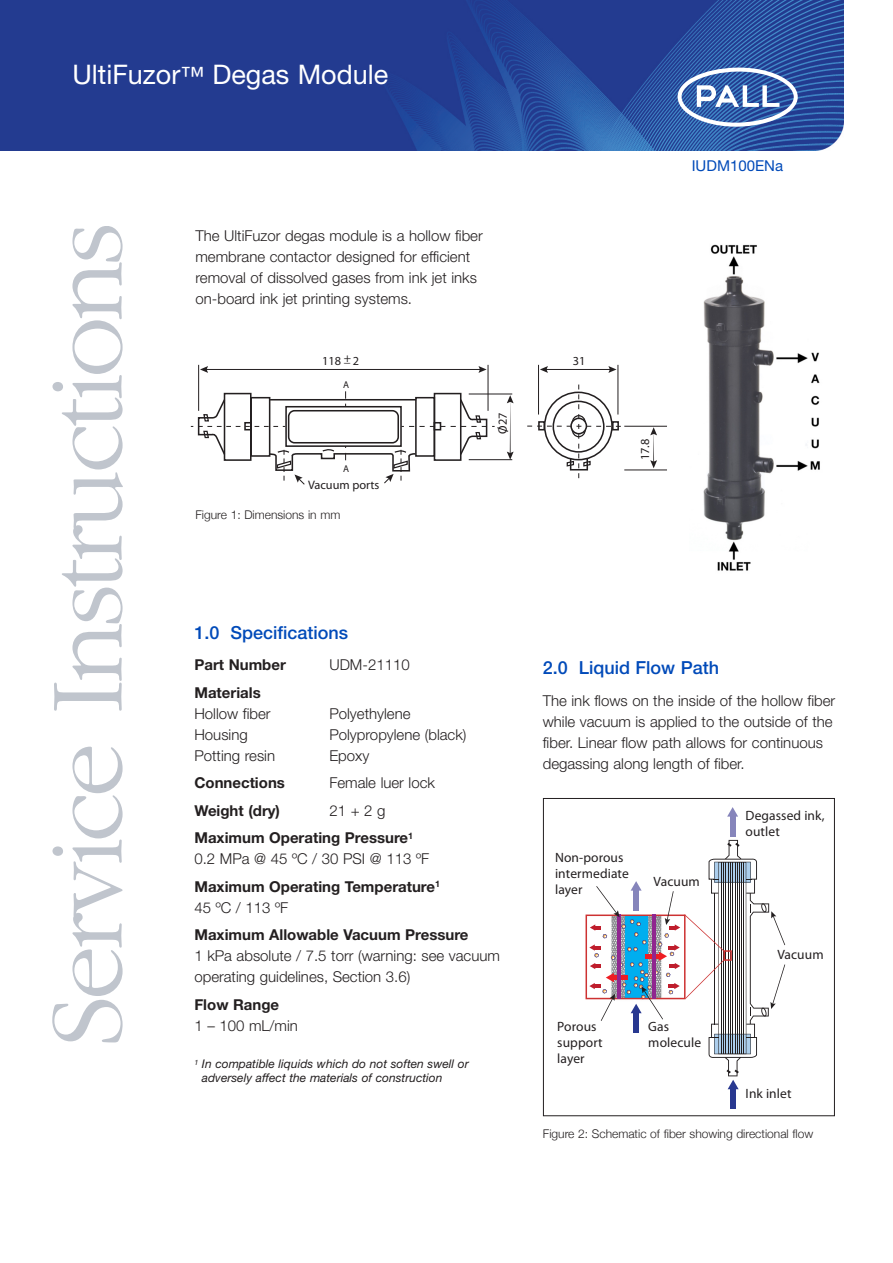
<style>
.page{position:relative;width:893px;height:1263px;background:#fff}
.page>*{position:absolute;margin:0;border:0;box-sizing:border-box;transform-origin:0 0}
.t1{font:27px "Helvetica Neue LT Std";color:#fff}
.t2{font:500 18px "Helvetica Neue LT Std";color:#004ab9}
.t3{font:300 15px/21px "Helvetica Neue LT Std";color:#231f20}
.t4{font:700 15px/27.5px "Helvetica Neue LT Std";color:#231f20}
.t5{font:15px "Helvetica Neue LT Std";color:#004ab9}
.t6{font:13.5px/16.2px "Myriad Pro";letter-spacing:.01em;color:#231f20}
.t7{font:12.3px "Myriad Pro";color:#231f20}
.t8{font:italic 12px/13.5px "Helvetica Neue LT Std";color:#231f20}
.t9{font:300 12px "Helvetica Neue";color:#231f20}
.t10{font:9.9px "Myriad Pro";color:#231f20}
.s1{font-size:24px}
.s2{font-weight:300}
</style>
<div class="page">
<img style="left:703px;top:244px;width:117px;height:327px">
<svg style="left:52px;top:747px;width:71px;height:295px"></svg>
<hr style="left:538px;top:365px;width:1px;height:49px;background:#231f20">
<hr style="left:617px;top:365px;width:1px;height:49px;background:#231f20">
<hr style="left:653px;top:433px;width:1px;height:30px;background:#231f20">
<svg style="left:650px;top:460px;width:7px;height:8px"></svg>
<svg style="left:650px;top:427px;width:7px;height:8px"></svg>
<hr style="left:624px;top:426px;width:43px;height:1px;background:#231f20">
<hr style="left:624px;top:469px;width:43px;height:1px;background:#231f20">
<hr style="left:545px;top:369px;width:66px;height:1px;background:#231f20">
<svg style="left:540px;top:366px;width:8px;height:7px"></svg>
<svg style="left:608px;top:366px;width:8px;height:7px"></svg>
<svg style="left:191px;top:364px;width:323px;height:121px"></svg>
<svg style="left:527px;top:385px;width:94px;height:94px"></svg>
<svg style="left:288px;top:409px;width:111px;height:35px"></svg>
<div style="left:285px;top:406px;width:117px;height:41px;border:2px solid #231f20"></div>
<div style="left:289px;top:411px;width:109px;height:32px;background:#fff;border-radius:6px"></div>
<div style="left:288px;top:410px;width:111px;height:33px;border:2px solid #231f20;border-radius:6px"></div>
<div style="left:730px;top:1088px;width:6px;height:21px;background:#283890"></div>
<div style="left:730px;top:815px;width:5px;height:21px;background:#8685bb"></div>
<svg style="left:727px;top:807px;width:11px;height:10px"></svg>
<svg style="left:585px;top:840px;width:200px;height:249px"></svg>
<div style="left:543px;top:798px;width:292px;height:318px;border:1px solid #231f20"></div>
<img style="left:0;top:0;width:843px;height:150px">
<svg style="left:678px;top:68px;width:120px;height:59px"></svg>
<h1 class="t1" style="left:72px;top:65px;width:317px">UltiFuzor<span class="s1">™</span> Degas Module</h1>
<p class="t3" style="left:195px;top:227px;width:289px">The UltiFuzor degas module is a hollow fiber membrane contactor designed for efficient removal of dissolved gases from ink jet inks on-board ink jet printing systems.</p>
<p class="t7" style="left:322px;top:356px;width:38px">118 +_ 2</p>
<p class="t7" style="left:573px;top:356px;width:14px">31</p>
<p class="t10" style="left:343px;top:381px;width:8px">A</p>
<p class="t10" style="left:343px;top:465px;width:8px">A</p>
<p class="t7" style="left:308px;top:480px;width:73px">Vacuum ports</p>
<p class="t9" style="left:195px;top:507px;width:146px">Figure 1: Dimensions in mm</p>
<p class="t7" style="left:498px;top:434px;width:23px;rotate:-90deg">O27</p>
<p class="t5" style="left:692px;top:160px;width:93px">IUDM100ENa</p>
<p class="t7" style="left:640px;top:460px;width:23px;rotate:-90deg">17.8</p>
<p class="t2" style="left:194px;top:626px;width:155px">1.0 Specifications</p>
<p class="t4" style="left:194px;top:653px;width:93px">Part Number</p>
<p class="t3" style="left:329px;top:656px;width:82px">UDM-21110</p>
<p class="t4" style="left:194px;top:680px;width:68px">Materials</p>
<p class="t3" style="left:194px;top:704px;width:78px">Hollow fiber</p>
<p class="t3" style="left:329px;top:704px;width:83px">Polyethylene</p>
<p class="t3" style="left:194px;top:725px;width:55px">Housing</p>
<p class="t3" style="left:329px;top:725px;width:139px">Polypropylene (black)</p>
<p class="t3" style="left:194px;top:746px;width:82px">Potting resin</p>
<p class="t3" style="left:329px;top:746px;width:41px">Epoxy</p>
<p class="t4" style="left:194px;top:770px;width:92px">Connections</p>
<p class="t3" style="left:329px;top:774px;width:107px">Female luer lock</p>
<p class="t4" style="left:194px;top:798px;width:87px">Weight (dry)</p>
<p class="t4" style="left:194px;top:798px;width:220px;text-indent:135px"><span class="s2">21+2g<br></span>Maximum Operating Pressure<sup>1</sup></p>
<p class="t4" style="left:194px;top:846px;width:247px"><span class="s2">0.2 MPa @ 45 ºC / 30 PSI @ 113 ºF<br></span>Maximum Operating Temperature<sup>1</sup></p>
<p class="t3" style="left:194px;top:898px;width:95px">45 ºC / 113 ºF</p>
<p class="t4" style="left:194px;top:922px;width:276px">Maximum Allowable Vacuum Pressure</p>
<p class="t3" style="left:194px;top:947px;width:307px">1 kPa absolute / 7.5 torr (warning: see vacuum operating guidelines, Section 3.6)</p>
<p class="t4" style="left:194px;top:992px;width:86px">Flow Range</p>
<p class="t3" style="left:194px;top:1016px;width:105px">1 – 100 mL/min</p>
<p class="t8" style="left:202px;top:1058px;width:268px;text-indent:-8px"><sup>1</sup> In compatible liquids which do not soften swell or adversely affect the materials of construction</p>
<p class="t2" style="left:543px;top:661px;width:178px">2.0 Liquid Flow Path</p>
<p class="t3" style="left:543px;top:691px;width:294px">The ink flows on the inside of the hollow fiber while vacuum is applied to the outside of the fiber. Linear flow path allows for continuous degassing along length of fiber.</p>
<p class="t6" style="left:555px;top:850px;width:75px">Non-porous intermediate layer</p>
<p class="t6" style="left:654px;top:874px;width:48px">Vacuum</p>
<p class="t6" style="left:557px;top:1019px;width:47px">Porous support layer</p>
<p class="t6" style="left:648px;top:1019px;width:54px">Gas molecule</p>
<p class="t6" style="left:746px;top:809px;width:81px">Degassed ink, outlet</p>
<p class="t6" style="left:777px;top:948px;width:48px">Vacuum</p>
<p class="t6" style="left:746px;top:1086px;width:47px">Ink inlet</p>
<p class="t9" style="left:543px;top:1126px;width:272px">Figure 2: Schematic of fiber showing directional flow</p>
</div>
